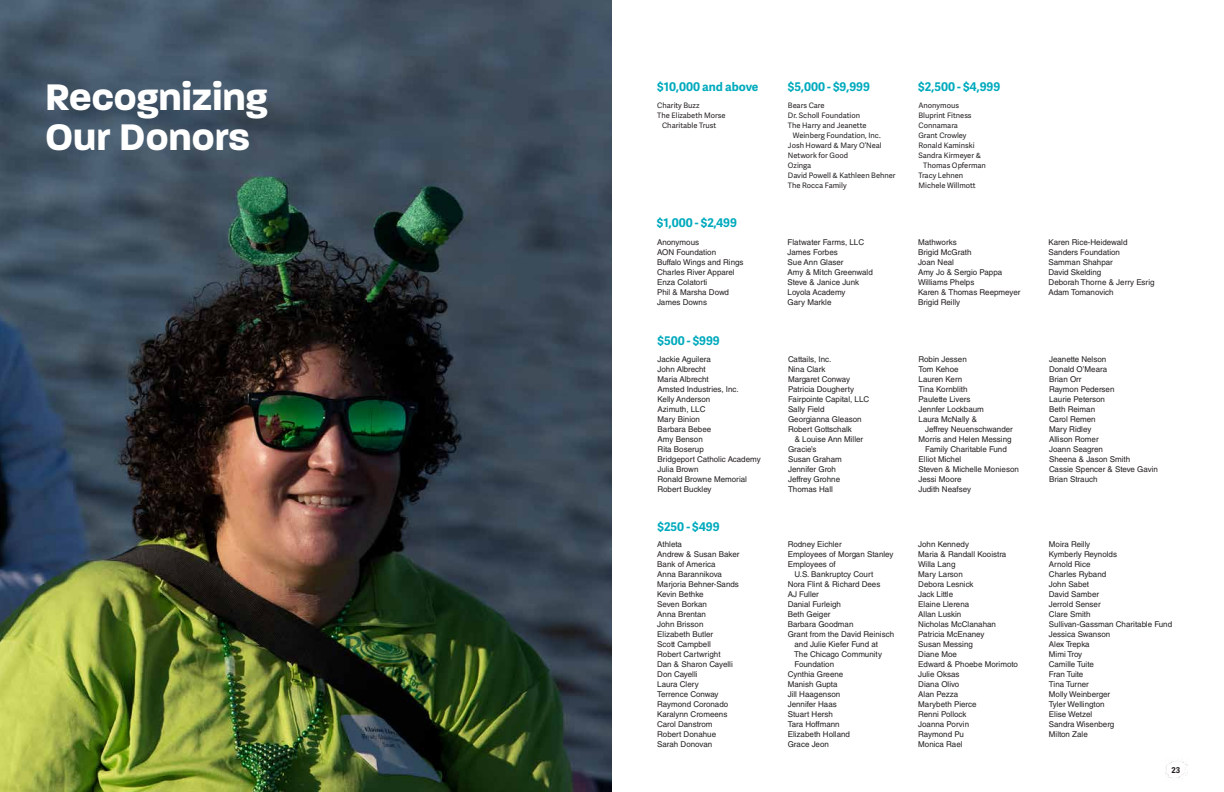
<style>
.page{position:relative;width:1224px;height:792px;background:#fff}
.page>*{position:absolute;margin:0;border:0;box-sizing:border-box;transform-origin:0 0}
.t1{font:700 40px/40px "Paralucent";color:#fff}
.t2{font:700 12px "Adelle Sans";color:#00aabd}
.t3{font:8px/10px "Helvetica LT Std";color:#231f20}
.t4{font:700 8px "Adelle Sans";color:#231f20}
.t5{font:7.5px "Adelle Sans";color:#231f20}
</style>
<div class="page">
<img style="left:0;top:0;width:612px;height:792px">
<img style="left:1166px;top:761px;width:21px;height:17px">
<h1 class="t1" style="left:45px;top:77px;width:224px">Recognizing<br>Our Donors</h1>
<h2 class="t2" style="left:657px;top:78px;width:103px">$10,000 and above</h2>
<h2 class="t2" style="left:788px;top:78px;width:84px">$5,000 - $9,999</h2>
<h2 class="t2" style="left:918px;top:78px;width:83px">$2,500 - $4,999</h2>
<p class="t5" style="left:657px;top:100px;width:44px">Charity Buzz</p>
<p class="t5" style="left:657px;top:110px;width:70px">The Elizabeth Morse</p>
<p class="t5" style="left:662px;top:120px;width:56px">Charitable Trust</p>
<h2 class="t2" style="left:657px;top:214px;width:82px">$1,000 - $2,499</h2>
<p class="t3" style="left:657px;top:237px;width:88px">Anonymous<br>AON Foundation<br>Buffalo Wings and Rings<br>Charles River Apparel<br>Enza Colatorti<br>Phil &amp; Marsha Dowd<br>James Downs</p>
<h2 class="t2" style="left:657px;top:332px;width:64px">$500 - $999</h2>
<p class="t3" style="left:658px;top:354px;width:105px">Jackie Aguilera<br>John Albrecht<br>Maria Albrecht<br>Amsted Industries, Inc.<br>Kelly Anderson<br>Azimuth, LLC<br>Mary Binion<br>Barbara Bebee<br>Amy Benson<br>Rita Boserup<br>Bridgeport Catholic Academy<br>Julia Brown<br>Ronald Browne Memorial<br>Robert Buckley</p>
<h2 class="t2" style="left:657px;top:518px;width:64px">$250 - $499</h2>
<p class="t3" style="left:657px;top:540px;width:84px">Athleta<br>Andrew &amp; Susan Baker<br>Bank of America<br>Anna Barannikova<br>Marjoria Behner-Sands<br>Kevin Bethke<br>Seven Borkan<br>Anna Brentan<br>John Brisson<br>Elizabeth Butler<br>Scott Campbell<br>Robert Cartwright<br>Dan &amp; Sharon Cayelli<br>Don Cayelli<br>Laura Clery<br>Terrence Conway<br>Raymond Coronado<br>Karalynn Cromeens<br>Carol Danstrom<br>Robert Donahue<br>Sarah Donovan</p>
<p class="t5" style="left:788px;top:100px;width:38px">Bears Care</p>
<p class="t5" style="left:788px;top:110px;width:74px">Dr. Scholl Foundation</p>
<p class="t5" style="left:788px;top:120px;width:80px">The Harry and Jeanette</p>
<p class="t5" style="left:793px;top:130px;width:89px">Weinberg Foundation, Inc.</p>
<p class="t5" style="left:788px;top:140px;width:95px">Josh Howard &amp; Mary O’Neal</p>
<p class="t5" style="left:788px;top:150px;width:62px">Network for Good</p>
<p class="t5" style="left:788px;top:160px;width:25px">Ozinga</p>
<p class="t5" style="left:788px;top:170px;width:109px">David Powell &amp; Kathleen Behner</p>
<p class="t5" style="left:788px;top:180px;width:60px">The Rocca Family</p>
<p class="t5" style="left:918px;top:100px;width:42px">Anonymous</p>
<p class="t5" style="left:918px;top:110px;width:55px">Bluprint Fitness</p>
<p class="t5" style="left:918px;top:120px;width:41px">Connamara</p>
<p class="t5" style="left:918px;top:130px;width:50px">Grant Crowley</p>
<p class="t5" style="left:918px;top:140px;width:58px">Ronald Kaminski</p>
<p class="t5" style="left:918px;top:150px;width:64px">Sandra Kirmeyer &amp;</p>
<p class="t5" style="left:923px;top:160px;width:64px">Thomas Opferman</p>
<p class="t5" style="left:918px;top:170px;width:46px">Tracy Lehnen</p>
<p class="t5" style="left:918px;top:180px;width:59px">Michele Willmott</p>
<p class="t3" style="left:788px;top:237px;width:87px">Flatwater Farms, LLC<br>James Forbes<br>Sue Ann Glaser<br>Amy &amp; Mitch Greenwald<br>Steve &amp; Janice Junk<br>Loyola Academy<br>Gary Markle</p>
<p class="t3" style="left:918px;top:237px;width:104px">Mathworks<br>Brigid McGrath<br>Joan Neal<br>Amy Jo &amp; Sergio Pappa<br>Williams Phelps<br>Karen &amp; Thomas Reepmeyer<br>Brigid Reilly</p>
<p class="t3" style="left:1049px;top:237px;width:108px">Karen Rice-Heidewald<br>Sanders Foundation<br>Samman Shahpar<br>David Skelding<br>Deborah Thorne &amp; Jerry Esrig<br>Adam Tomanovich</p>
<p class="t3" style="left:788px;top:354px;width:83px">Cattails, Inc.<br>Nina Clark<br>Margaret Conway<br>Patricia Dougherty<br>Fairpointe Capital, LLC<br>Sally Field<br>Georgianna Gleason<br>Robert Gottschalk</p>
<p class="t3" style="left:788px;top:434px;width:77px;text-indent:7px">&amp; Louise Ann Miller<br>Gracie’s<br>Susan Graham<br>Jennifer Groh<br>Jeffrey Grohne<br>Thomas Hall</p>
<p class="t3" style="left:788px;top:540px;width:55px">Rodney Eichler</p>
<p class="t3" style="left:788px;top:550px;width:107px">Employees of Morgan Stanley</p>
<p class="t3" style="left:788px;top:560px;width:50px">Employees of</p>
<p class="t3" style="left:794px;top:570px;width:80px">U.S. Bankruptcy Court</p>
<p class="t3" style="left:788px;top:580px;width:94px">Nora Flint &amp; Richard Dees</p>
<p class="t3" style="left:788px;top:590px;width:33px">AJ Fuller</p>
<p class="t3" style="left:788px;top:600px;width:55px">Danial Furleigh</p>
<p class="t3" style="left:788px;top:610px;width:44px">Beth Geiger</p>
<p class="t3" style="left:788px;top:620px;width:67px">Barbara Goodman</p>
<p class="t3" style="left:788px;top:630px;width:108px">Grant from the David Reinisch</p>
<p class="t3" style="left:794px;top:640px;width:85px">and Julie Kiefer Fund at</p>
<p class="t3" style="left:794px;top:650px;width:89px">The Chicago Community</p>
<p class="t3" style="left:794px;top:660px;width:41px">Foundation</p>
<p class="t3" style="left:788px;top:670px;width:57px">Cynthia Greene</p>
<p class="t3" style="left:788px;top:680px;width:51px">Manish Gupta</p>
<p class="t3" style="left:788px;top:690px;width:54px">Jill Haagenson</p>
<p class="t3" style="left:788px;top:700px;width:51px">Jennifer Haas</p>
<p class="t3" style="left:788px;top:710px;width:47px">Stuart Hersh</p>
<p class="t3" style="left:788px;top:720px;width:53px">Tara Hoffmann</p>
<p class="t3" style="left:788px;top:730px;width:64px">Elizabeth Holland</p>
<p class="t3" style="left:788px;top:740px;width:43px">Grace Jeon</p>
<p class="t3" style="left:919px;top:354px;width:50px">Robin Jessen</p>
<p class="t3" style="left:919px;top:364px;width:42px">Tom Kehoe</p>
<p class="t3" style="left:919px;top:374px;width:45px">Lauren Kern</p>
<p class="t3" style="left:919px;top:384px;width:50px">Tina Kornblith</p>
<p class="t3" style="left:919px;top:394px;width:53px">Paulette Livers</p>
<p class="t3" style="left:919px;top:404px;width:67px">Jennfer Lockbaum</p>
<p class="t3" style="left:919px;top:414px;width:60px">Laura McNally &amp;</p>
<p class="t3" style="left:925px;top:424px;width:89px">Jeffrey Neuenschwander</p>
<p class="t3" style="left:919px;top:434px;width:95px">Morris and Helen Messing</p>
<p class="t3" style="left:925px;top:444px;width:83px">Family Charitable Fund</p>
<p class="t3" style="left:919px;top:454px;width:44px">Elliot Michel</p>
<p class="t3" style="left:919px;top:464px;width:102px">Steven &amp; Michelle Monieson</p>
<p class="t3" style="left:919px;top:474px;width:44px">Jessi Moore</p>
<p class="t3" style="left:919px;top:484px;width:54px">Judith Neafsey</p>
<p class="t3" style="left:1049px;top:354px;width:110px">Jeanette Nelson<br>Donald O’Meara<br>Brian Orr<br>Raymon Pedersen<br>Laurie Peterson<br>Beth Reiman<br>Carol Remen<br>Mary Ridley<br>Allison Romer<br>Joann Seagren<br>Sheena &amp; Jason Smith<br>Cassie Spencer &amp; Steve Gavin<br>Brian Strauch</p>
<p class="t3" style="left:918px;top:540px;width:101px">John Kennedy<br>Maria &amp; Randall Kooistra<br>Willa Lang<br>Mary Larson<br>Debora Lesnick<br>Jack Little<br>Elaine Llerena<br>Allan Luskin<br>Nicholas McClanahan<br>Patricia McEnaney<br>Susan Messing<br>Diane Moe<br>Edward &amp; Phoebe Morimoto<br>Julie Oksas<br>Diana Olivo<br>Alan Pezza<br>Marybeth Pierce<br>Renni Pollock<br>Joanna Porvin<br>Raymond Pu<br>Monica Rael</p>
<p class="t3" style="left:1049px;top:540px;width:125px">Moira Reilly<br>Kymberly Reynolds<br>Arnold Rice<br>Charles Ryband<br>John Sabet<br>David Samber<br>Jerrold Senser<br>Clare Smith<br>Sullivan-Gassman Charitable Fund<br>Jessica Swanson<br>Alex Trepka<br>Mimi Troy<br>Camille Tuite<br>Fran Tuite<br>Tina Turner<br>Molly Weinberger<br>Tyler Wellington<br>Elise Wetzel<br>Sandra Wisenberg<br>Milton Zale</p>
<p class="t4" style="left:1171px;top:764px;width:10px">23</p>
</div>
